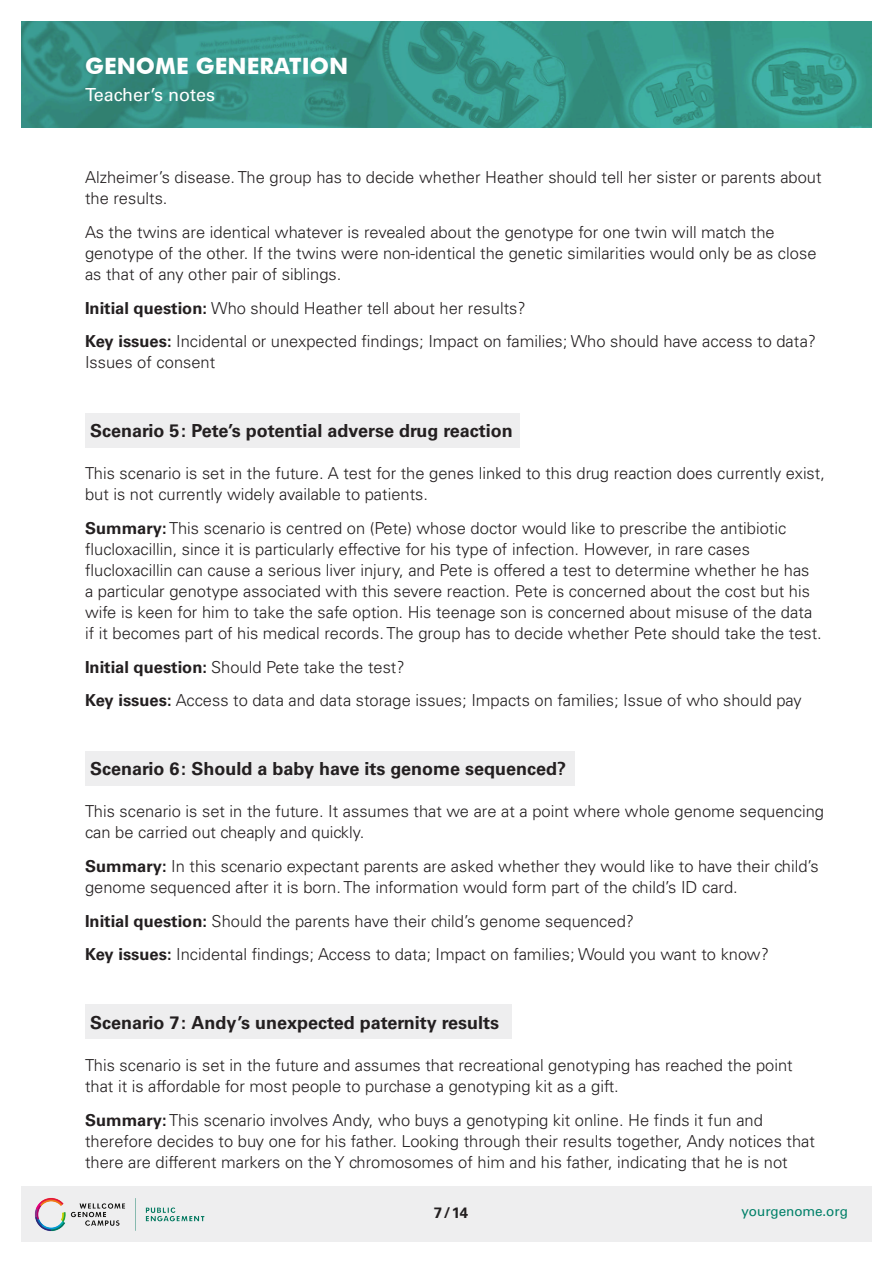
<style>
.page{position:relative;width:893px;height:1263px;background:#fff}
.page>*{position:absolute;margin:0;border:0;box-sizing:border-box;transform-origin:0 0}
.t1{font:700 22.5px "Futura BT";color:#fff}
.Title_2__5spacetop{font:700 18px "Univers";color:#231f20}
.t2{font:18px "Univers";color:#fff}
.Text_1{font:300 16.5px/21px "Univers";color:#231f20}
.t3{font:700 15px "Univers";color:#231f20}
.t4{font:13.5px "Univers";letter-spacing:-.005em;color:#008068}
.s1{font-weight:700}
</style>
<div class="page">
<div style="left:21px;top:1186px;width:851px;height:56px;background:#eeeeef"></div>
<img style="left:21px;top:21px;width:851px;height:107px">
<div style="left:85px;top:414px;width:435px;height:34px;background:#eeeeef"></div>
<div style="left:85px;top:752px;width:490px;height:34px;background:#eeeeef"></div>
<div style="left:85px;top:1005px;width:426px;height:34px;background:#eeeeef"></div>
<img style="left:35px;top:1198px;width:169px;height:34px">
<h1 class="t1" style="left:85px;top:52px;width:265px">GENOME GENERATION</h1>
<p class="t2" style="left:85px;top:84px;width:132px">Teacher’s notes</p>
<p class="Text_1" style="left:85px;top:167px;width:738px">Alzheimer’s disease. The group has to decide whether Heather should tell her sister or parents about the results.</p>
<p class="Text_1" style="left:85px;top:222px;width:733px">As the twins are identical whatever is revealed about the genotype for one twin will match the genotype of the other. If the twins were non-identical the genetic similarities would only be as close as that of any other pair of siblings.</p>
<p class="Text_1" style="left:85px;top:297px;width:442px"><span class="s1">Initial question:</span> Who should Heather tell about her results?</p>
<p class="Text_1" style="left:85px;top:331px;width:733px"><span class="s1">Key issues:</span> Incidental or unexpected findings; Impact on families; Who should have access to data?<br>Issues of consent</p>
<p class="Title_2__5spacetop" style="left:90px;top:420px;width:424px">Scenario 5: Pete’s potential adverse drug reaction</p>
<p class="Text_1" style="left:85px;top:463px;width:741px">This scenario is set in the future. A test for the genes linked to this drug reaction does currently exist, but is not currently widely available to patients.</p>
<p class="Text_1" style="left:85px;top:517px;width:738px"><span class="s1">Summary:</span> This scenario is centred on (Pete) whose doctor would like to prescribe the antibiotic flucloxacillin, since it is particularly effective for his type of infection. However, in rare cases flucloxacillin can cause a serious liver injury, and Pete is offered a test to determine whether he has a particular genotype associated with this severe reaction. Pete is concerned about the cost but his wife is keen for him to take the safe option. His teenage son is concerned about misuse of the data if it becomes part of his medical records. The group has to decide whether Pete should take the test.</p>
<p class="Text_1" style="left:85px;top:656px;width:321px"><span class="s1">Initial question:</span> Should Pete take the test?</p>
<p class="Text_1" style="left:85px;top:690px;width:718px"><span class="s1">Key issues:</span> Access to data and data storage issues; Impacts on families; Issue of who should pay</p>
<p class="Title_2__5spacetop" style="left:90px;top:758px;width:478px">Scenario 6: Should a baby have its genome sequenced?</p>
<p class="Text_1" style="left:85px;top:801px;width:740px">This scenario is set in the future. It assumes that we are at a point where whole genome sequencing can be carried out cheaply and quickly.</p>
<p class="Text_1" style="left:85px;top:855px;width:735px"><span class="s1">Summary:</span> In this scenario expectant parents are asked whether they would like to have their child’s genome sequenced after it is born. The information would form part of the child’s ID card.</p>
<p class="Text_1" style="left:85px;top:910px;width:551px"><span class="s1">Initial question:</span> Should the parents have their child’s genome sequenced?</p>
<p class="Text_1" style="left:85px;top:944px;width:685px"><span class="s1">Key issues:</span> Incidental findings; Access to data; Impact on families; Would you want to know?</p>
<p class="Title_2__5spacetop" style="left:90px;top:1012px;width:411px">Scenario 7: Andy’s unexpected paternity results</p>
<p class="Text_1" style="left:85px;top:1055px;width:709px">This scenario is set in the future and assumes that recreational genotyping has reached the point that it is affordable for most people to purchase a genotyping kit as a gift.</p>
<p class="Text_1" style="left:85px;top:1109px;width:731px"><span class="s1">Summary:</span> This scenario involves Andy, who buys a genotyping kit online. He finds it fun and therefore decides to buy one for his father. Looking through their results together, Andy notices that there are different markers on the Y chromosomes of him and his father, indicating that he is not</p>
<p class="t3" style="left:434px;top:1204px;width:36px">7/14</p>
<p class="t4" style="left:741px;top:1203px;width:108px">yourgenome.org</p>
</div>
